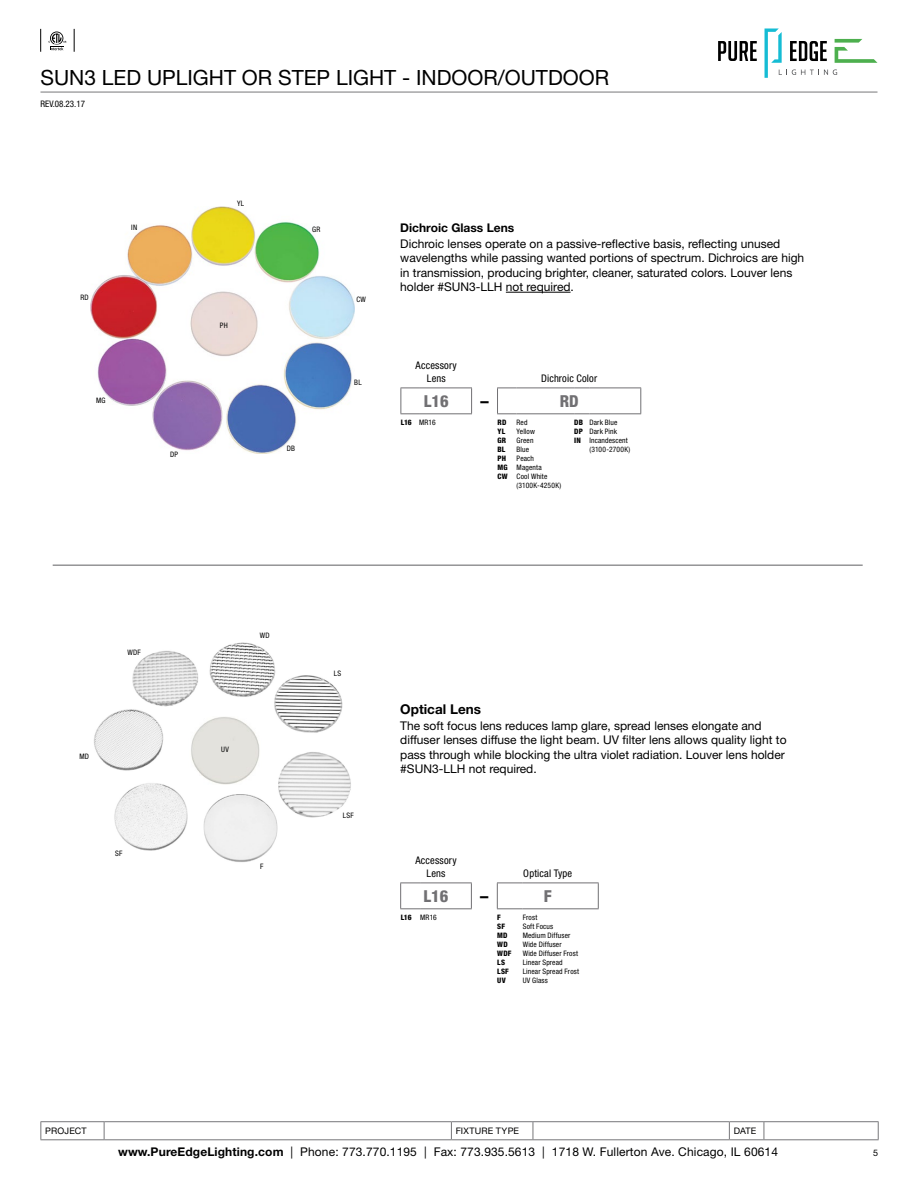
<style>
.page{position:relative;width:918px;height:1188px;background:#fff}
.page>*{position:absolute;margin:0;border:0;box-sizing:border-box;transform-origin:0 0}
.t1{font:21px "Helvetica Neue LT Std";color:#000}
.t2{font:800 condensed 16.5px "Helvetica Neue LT Std";color:#717073}
.t3{font:800 condensed 16.5px "Helvetica Neue LT Std";color:#000}
.t4{font:700 13.5px "Helvetica Neue LT Std";color:#000}
.t5{font:12px/14.4px "Helvetica Neue LT Std";color:#000}
.t6{font:700 12px "Helvetica Neue LT Std";color:#000}
.t7{font:condensed 10.5px/12.6px "Helvetica Neue LT Std";letter-spacing:.015em;color:#000;text-align:center}
.t8{font:9px "Helvetica Neue LT Std";letter-spacing:.02em;color:#000}
.t9{font:condensed 9px "Helvetica Neue LT Std";color:#000}
.t10{font:condensed 7.5px/9px "Helvetica Neue LT Std";letter-spacing:.02em;color:#000}
.t11{font:800 condensed 7.5px/9px "Helvetica Neue LT Std";letter-spacing:.025em;color:#000}
.s1{font-weight:800}
.s2{font-weight:700}
</style>
<div class="page">
<svg style="left:718px;top:41px;width:39px;height:20px"></svg>
<svg style="left:765px;top:28px;width:112px;height:50px"></svg>
<hr style="left:40px;top:92px;width:838px;height:1px;background:#77777a">
<hr style="left:40px;top:1121px;width:64px;height:1px;background:#77777a">
<svg style="left:40px;top:1122px;width:1px;height:17px"></svg>
<hr style="left:104px;top:1121px;width:347px;height:1px;background:#77777a">
<svg style="left:104px;top:1122px;width:1px;height:17px"></svg>
<hr style="left:451px;top:1121px;width:82px;height:1px;background:#77777a">
<svg style="left:451px;top:1122px;width:1px;height:17px"></svg>
<hr style="left:533px;top:1121px;width:196px;height:1px;background:#77777a">
<svg style="left:533px;top:1122px;width:1px;height:17px"></svg>
<hr style="left:729px;top:1121px;width:35px;height:1px;background:#77777a">
<svg style="left:729px;top:1122px;width:1px;height:17px"></svg>
<hr style="left:764px;top:1121px;width:115px;height:1px;background:#77777a">
<svg style="left:764px;top:1122px;width:1px;height:17px"></svg>
<svg style="left:878px;top:1122px;width:1px;height:17px"></svg>
<hr style="left:40px;top:1139px;width:64px;height:1px;background:#77777a">
<hr style="left:104px;top:1139px;width:347px;height:1px;background:#77777a">
<hr style="left:451px;top:1139px;width:82px;height:1px;background:#77777a">
<hr style="left:533px;top:1139px;width:196px;height:1px;background:#77777a">
<hr style="left:729px;top:1139px;width:35px;height:1px;background:#77777a">
<hr style="left:764px;top:1139px;width:115px;height:1px;background:#77777a">
<svg style="left:49px;top:32px;width:17px;height:18px"></svg>
<svg style="left:74px;top:29px;width:1px;height:23px"></svg>
<svg style="left:40px;top:29px;width:1px;height:23px"></svg>
<img style="left:91px;top:206px;width:263px;height:248px">
<hr style="left:506px;top:292px;width:65px;height:1px;background:#000">
<img style="left:94px;top:642px;width:257px;height:220px">
<img style="left:188px;top:716px;width:73px;height:68px">
<hr style="left:53px;top:565px;width:810px;height:1px;background:#717073">
<hr style="left:517px;top:388px;width:57px;height:1px;background:#717073">
<svg style="left:574px;top:388px;width:15px;height:1px"></svg>
<hr style="left:590px;top:388px;width:51px;height:1px;background:#717073">
<svg style="left:497px;top:388px;width:20px;height:26px"></svg>
<hr style="left:517px;top:413px;width:57px;height:1px;background:#717073">
<svg style="left:574px;top:413px;width:15px;height:1px"></svg>
<hr style="left:590px;top:413px;width:51px;height:1px;background:#717073">
<hr style="left:419px;top:388px;width:53px;height:1px;background:#717073">
<svg style="left:471px;top:388px;width:1px;height:25px"></svg>
<svg style="left:640px;top:388px;width:1px;height:25px"></svg>
<svg style="left:400px;top:388px;width:19px;height:26px"></svg>
<hr style="left:419px;top:413px;width:53px;height:1px;background:#717073">
<hr style="left:523px;top:883px;width:76px;height:1px;background:#717073">
<svg style="left:497px;top:883px;width:26px;height:26px"></svg>
<hr style="left:523px;top:908px;width:76px;height:1px;background:#717073">
<hr style="left:420px;top:883px;width:52px;height:1px;background:#717073">
<svg style="left:471px;top:883px;width:1px;height:25px"></svg>
<svg style="left:598px;top:883px;width:1px;height:25px"></svg>
<svg style="left:400px;top:883px;width:20px;height:26px"></svg>
<hr style="left:420px;top:908px;width:52px;height:1px;background:#717073">
<h1 class="t1" style="left:40px;top:65px;width:570px">SUN3 LED UPLIGHT OR STEP LIGHT - INDOOR/OUTDOOR</h1>
<p class="t9" style="left:40px;top:98px;width:46px">REV.08.23.17</p>
<p class="t10" style="left:80px;top:292px;width:10px">RD</p>
<p class="t10" style="left:131px;top:223px;width:7px">IN</p>
<p class="t10" style="left:96px;top:396px;width:11px">MG</p>
<p class="t10" style="left:170px;top:450px;width:10px">DP</p>
<p class="t10" style="left:237px;top:199px;width:9px">YL</p>
<p class="t10" style="left:220px;top:320px;width:9px">PH</p>
<p class="t10" style="left:312px;top:225px;width:10px">GR</p>
<p class="t10" style="left:287px;top:444px;width:10px">DB</p>
<p class="t10" style="left:356px;top:295px;width:11px">CW</p>
<p class="t10" style="left:354px;top:378px;width:9px">BL</p>
<p class="t6" style="left:400px;top:220px;width:115px">Dichroic Glass Lens</p>
<p class="t5" style="left:400px;top:236px;width:406px">Dichroic lenses operate on a passive-reflective basis, reflecting unused wavelengths while passing wanted portions of spectrum. Dichroics are high in transmission, producing brighter, cleaner, saturated colors. Louver lens holder #SUN3-LLH not required.</p>
<p class="t7" style="left:416px;top:359px;width:43px">Accessory<br>Lens</p>
<p class="t7" style="left:541px;top:372px;width:57px">Dichroic Color</p>
<h2 class="t2" style="left:424px;top:391px;width:26px">L16</h2>
<h2 class="t3" style="left:480px;top:391px;width:10px">–</h2>
<h2 class="t2" style="left:560px;top:391px;width:20px">RD</h2>
<p class="t10" style="left:401px;top:418px;width:36px"><span class="s1">L16</span> MR16</p>
<p class="t11" style="left:498px;top:418px;width:12px">RD<br>YL<br>GR<br>BL<br>PH<br>MG<br>CW</p>
<p class="t10" style="left:517px;top:418px;width:46px">Red<br>Yellow<br>Green<br>Blue<br>Peach<br>Magenta<br>Cool White (3100K-4250K)</p>
<p class="t11" style="left:574px;top:418px;width:10px;text-align:justify">DB DP IN</p>
<p class="t10" style="left:590px;top:418px;width:42px">Dark Blue<br>Dark Pink<br>Incandescent (3100-2700K)</p>
<p class="t10" style="left:127px;top:648px;width:15px">WDF</p>
<p class="t10" style="left:79px;top:751px;width:11px">MD</p>
<p class="t10" style="left:115px;top:849px;width:9px">SF</p>
<p class="t10" style="left:260px;top:631px;width:11px">WD</p>
<p class="t10" style="left:221px;top:745px;width:9px">UV</p>
<p class="t10" style="left:260px;top:862px;width:5px">F</p>
<p class="t10" style="left:334px;top:669px;width:9px">LS</p>
<p class="t10" style="left:343px;top:811px;width:12px">LSF</p>
<p class="t4" style="left:400px;top:701px;width:82px">Optical Lens</p>
<p class="t5" style="left:400px;top:718px;width:388px">The soft focus lens reduces lamp glare, spread lenses elongate and diffuser lenses diffuse the light beam. UV filter lens allows quality light to pass through while blocking the ultra violet radiation. Louver lens holder #SUN3-LLH not required.</p>
<p class="t7" style="left:415px;top:854px;width:43px">Accessory<br>Lens</p>
<p class="t7" style="left:523px;top:867px;width:50px">Optical Type</p>
<h2 class="t2" style="left:424px;top:886px;width:26px">L16</h2>
<h2 class="t3" style="left:480px;top:886px;width:10px">–</h2>
<h2 class="t2" style="left:544px;top:886px;width:9px">F</h2>
<p class="t10" style="left:401px;top:913px;width:38px"><span class="s1">L16</span> MR16</p>
<p class="t11" style="left:497px;top:913px;width:16px">F<br>SF<br>MD<br>WD<br>WDF<br>LS<br>LSF<br>UV</p>
<p class="t10" style="left:523px;top:913px;width:58px">Frost<br>Soft Focus<br>Medium Diffuser<br>Wide Diffuser<br>Wide Diffuser Frost<br>Linear Spread<br>Linear Spread Frost<br>UV Glass</p>
<p class="t8" style="left:45px;top:1125px;width:43px">PROJECT</p>
<p class="t8" style="left:456px;top:1125px;width:65px">FIXTURE TYPE</p>
<p class="t8" style="left:734px;top:1125px;width:24px">DATE</p>
<p class="t5" style="left:118px;top:1145px;width:661px"><span class="s2">www.PureEdgeLighting.com</span> | Phone: 773.770.1195 | Fax: 773.935.5613 | 1718 W. Fullerton Ave. Chicago, IL 60614</p>
<p class="t8" style="left:873px;top:1147px;width:7px">5</p>
</div>
